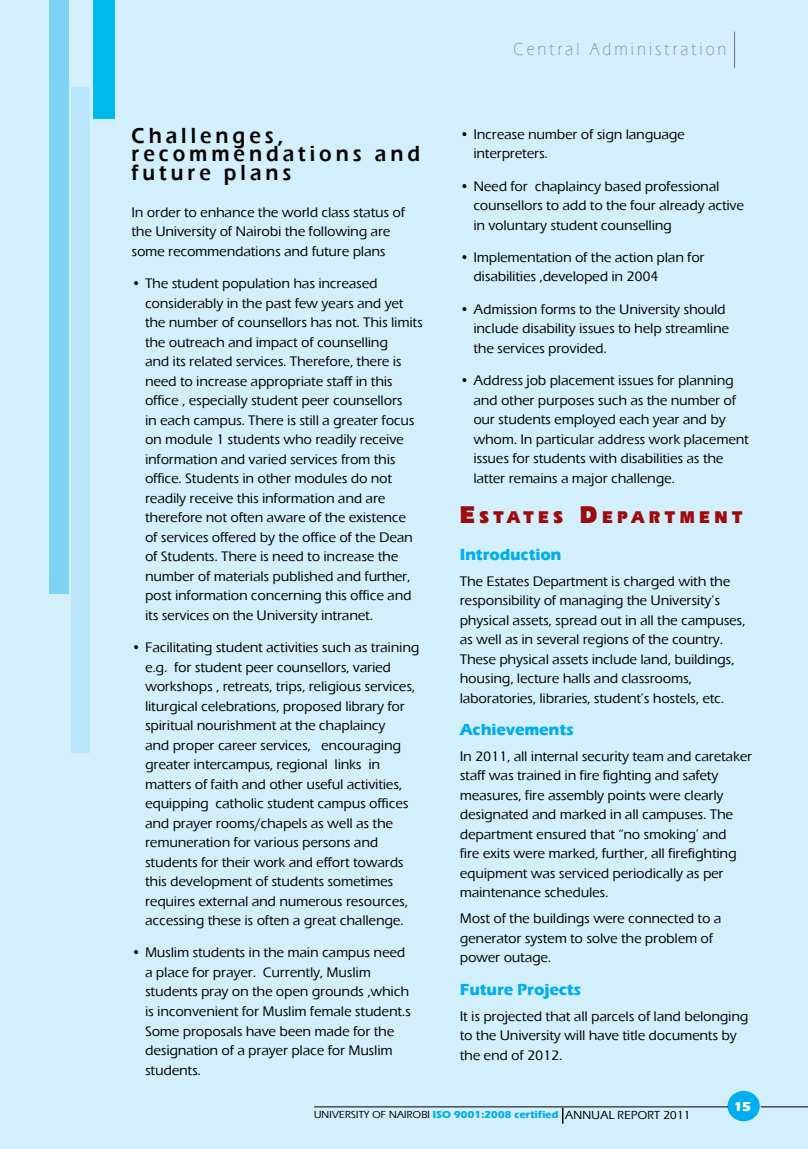
<style>
.page{position:relative;width:808px;height:1149px;background:#fff}
.page>*{position:absolute;margin:0;border:0;box-sizing:border-box;transform-origin:0 0}
.t1{font:600 22.5px/18.8px "Eras ITC";color:#000;scale:.9 1}
.t2{font:300 18px "Eras IT Cby BT";color:#808285;scale:.9 1}
.t3{font:900 17.85px "Eras IT Cby BT";color:#9e0b0f;scale:.9 1}
.t4{font:700 16.5px "Eras ITC";color:#00aeef;scale:.96 1}
.t5{font:500 14.25px/19.5px "Eras ITC";color:#000}
.t6{font:700 13.5px "Eras IT Cby BT";color:#fff}
.t7{font:700 10.5px "Eras ITC";color:#00aeef}
.s1{font-size:25.5px}
.s2{font-weight:500;color:#000}
.s3{font-weight:500;font-size:12px;color:#000}
</style>
<div class="page">
<div style="left:1px;top:0;width:807px;height:1148px;background:#d4effc"></div>
<div style="left:49px;top:0;width:19px;height:594px;background:#7ed3f7"></div>
<div style="left:72px;top:87px;width:18px;height:666px;background:#b9e6fa"></div>
<div style="left:93px;top:0;width:22px;height:119px;background:#00b9f1"></div>
<hr style="left:734px;top:32px;width:1px;height:36px;background:#6d6e71">
<div style="left:727px;top:1090px;width:33px;height:30px;background:#00aeef;border-radius:50%"></div>
<hr style="left:314px;top:1106px;width:414px;height:1px;background:#000">
<hr style="left:761px;top:1106px;width:47px;height:1px;background:#000">
<svg style="left:562px;top:1107px;width:1px;height:16px"></svg>
<h1 class="t1" style="left:132px;top:126px;width:324px">Challenges, recommendations and future plans</h1>
<p class="t5" style="left:132px;top:202px;width:275px">In order to enhance the world class status of the University of Nairobi the following are some recommendations and future plans</p>
<p class="t5" style="left:145px;top:274px;width:280px;text-indent:-14px">• The student population has increased considerably in the past few years and yet the number of counsellors has not. This limits the outreach and impact of counselling<br>and its related services. Therefore, there is need to increase appropriate staff in this office , especially student peer counsellors<br>in each campus. There is still a greater focus on module 1 students who readily receive information and varied services from this office. Students in other modules do not readily receive this information and are therefore not often aware of the existence<br>of services offered by the office of the Dean of Students. There is need to increase the number of materials published and further, post information concerning this office and its services on the University intranet.</p>
<p class="t5" style="left:145px;top:637px;width:276px;text-indent:-14px">• Facilitating student activities such as training e.g. for student peer counsellors, varied workshops , retreats, trips, religious services, liturgical celebrations, proposed library for spiritual nourishment at the chaplaincy<br>and proper career services, encouraging greater intercampus, regional links in matters of faith and other useful activities, equipping catholic student campus offices and prayer rooms/chapels as well as the remuneration for various persons and students for their work and effort towards this development of students sometimes requires external and numerous resources, accessing these is often a great challenge.</p>
<p class="t5" style="left:145px;top:942px;width:268px;text-indent:-14px">• Muslim students in the main campus need a place for prayer. Currently, Muslim students pray on the open grounds ,which is inconvenient for Muslim female student.s Some proposals have been made for the designation of a prayer place for Muslim students.</p>
<p class="t2" style="left:514px;top:39px;width:239px">Central Administration</p>
<p class="t5" style="left:474px;top:124px;width:214px;text-indent:-14px">• Increase number of sign language interpreters.</p>
<p class="t5" style="left:474px;top:176px;width:273px;text-indent:-14px">• Need for chaplaincy based professional counsellors to add to the four already active in voluntary student counselling</p>
<p class="t5" style="left:474px;top:247px;width:233px;text-indent:-14px">• Implementation of the action plan for disabilities ,developed in 2004</p>
<p class="t5" style="left:474px;top:299px;width:258px;text-indent:-14px">• Admission forms to the University should include disability issues to help streamline the services provided.</p>
<p class="t5" style="left:474px;top:370px;width:278px;text-indent:-14px">• Address job placement issues for planning and other purposes such as the number of our students employed each year and by whom. In particular address work placement issues for students with disabilities as the latter remains a major challenge.</p>
<p class="t3" style="left:460px;top:506px;width:316px"><span class="s1">E</span>STATES <span class="s1">D</span>EPA RTMENT</p>
<p class="t4" style="left:460px;top:544px;width:108px">Introduction</p>
<p class="t5" style="left:460px;top:571px;width:288px">The Estates Department is charged with the responsibility of managing the University’s physical assets, spread out in all the campuses, as well as in several regions of the country.<br>These physical assets include land, buildings, housing, lecture halls and classrooms, laboratories, libraries, student’s hostels, etc.</p>
<p class="t4" style="left:460px;top:719px;width:121px">Achievements</p>
<p class="t5" style="left:460px;top:746px;width:295px">In 2011, all internal security team and caretaker staff was trained in fire fighting and safety measures, fire assembly points were clearly designated and marked in all campuses. The department ensured that “no smoking’ and<br>fire exits were marked, further, all firefighting equipment was serviced periodically as per maintenance schedules.</p>
<p class="t5" style="left:460px;top:908px;width:264px">Most of the buildings were connected to a generator system to solve the problem of power outage.</p>
<p class="t4" style="left:460px;top:979px;width:129px">Future Projects</p>
<p class="t5" style="left:460px;top:1005px;width:291px">It is projected that all parcels of land belonging to the University will have title documents by the end of 2012.</p>
<p class="t7" style="left:314px;top:1108px;width:379px"><span class="s2">UNIVERSITY OF NAIROBI</span> ISO 9001:2008 certified <span class="s3">ANNUAL REPORT 2011</span></p>
<p class="t6" style="left:734px;top:1097px;width:18px">15</p>
</div>
